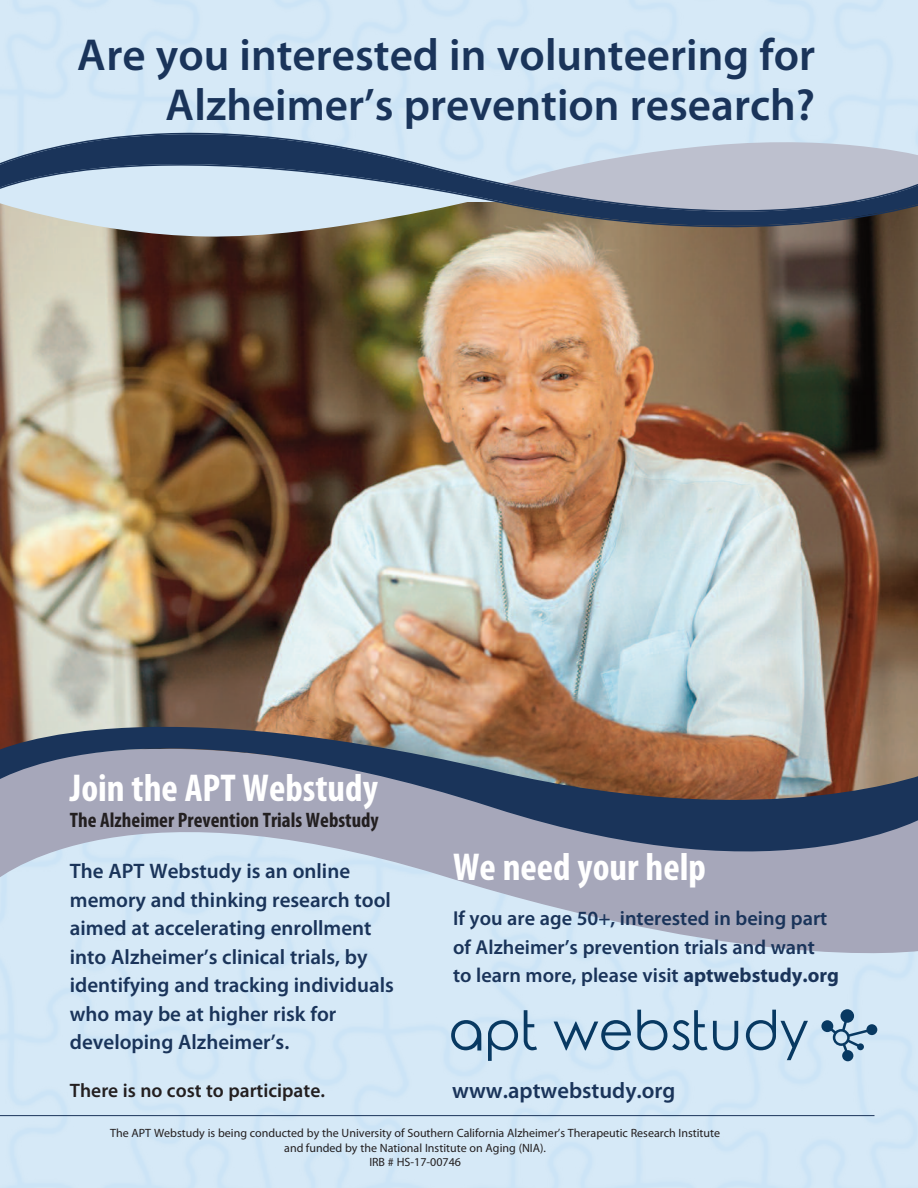
<style>
.page{position:relative;width:918px;height:1188px;background:#fff}
.page>*{position:absolute;margin:0;border:0;box-sizing:border-box;transform-origin:0 0}
.t1{font:600 45px/50.1px "Myriad Pro";color:#1a345a;text-align:right}
.t2{font:700 condensed 39px "Myriad Pro";color:#fff}
.t3{font:600 22.5px "Myriad Pro";color:#1a345a}
.t4{font:600 21px/28.5px "Myriad Pro";color:#1a345a}
.t5{font:700 condensed 21px "Myriad Pro";color:#231f20}
.t6{font:600 20.25px/28.5px "Myriad Pro";color:#1a345a}
.t7{font:600 19.5px "Myriad Pro";color:#231f20}
.t8{font:12px/14.4px "Myriad Pro";color:#231f20;text-align:center}
.s1{font-weight:700}
</style>
<div class="page">
<img style="left:0;top:258px;width:918px;height:424px">
<svg style="left:0;top:902px;width:918px;height:76px;background:#ccdceb"></svg>
<svg style="left:0;top:91px;width:918px;height:167px;background:#a5b0b9"></svg>
<svg style="left:0;top:682px;width:918px;height:220px;background:#959198"></svg>
<svg style="left:451px;top:1010px;width:357px;height:51px;background:#afc8dc"></svg>
<svg style="left:821px;top:1009px;width:56px;height:52px;background:#a2bdd2"></svg>
<hr style="left:0;top:1115px;width:874px;height:1px;background:#1a345a">
<h1 class="t1" style="left:77px;top:33px;width:739px">Are you interested in volunteering for<br>Alzheimer’s prevention research?</h1>
<h2 class="t2" style="left:70px;top:774px;width:310px">Join the APT Webstudy</h2>
<p class="t5" style="left:70px;top:813px;width:310px">The Alzheimer Prevention Trials Webstudy</p>
<p class="t4" style="left:70px;top:859px;width:326px">The APT Webstudy is an online memory and thinking research tool aimed at accelerating enrollment into Alzheimer’s clinical trials, by identifying and tracking individuals who may be at higher risk for developing Alzheimer’s.</p>
<p class="t7" style="left:70px;top:1083px;width:257px">There is no cost to participate.</p>
<h2 class="t2" style="left:453px;top:854px;width:254px">We need your help</h2>
<p class="t6" style="left:453px;top:906px;width:387px">If you are age 50+, interested in being part of Alzheimer’s prevention trials and want<br>to learn more, please visit <span class="s1">aptwebstudy.org</span></p>
<p class="t3" style="left:452px;top:1082px;width:225px">www.aptwebstudy.org</p>
<p class="t8" style="left:110px;top:1127px;width:612px">The APT Webstudy is being conducted by the University of Southern California Alzheimer’s Therapeutic Research Institute and funded by the National Institute on Aging (NIA).<br>IRB # HS-17-00746</p>
</div>
